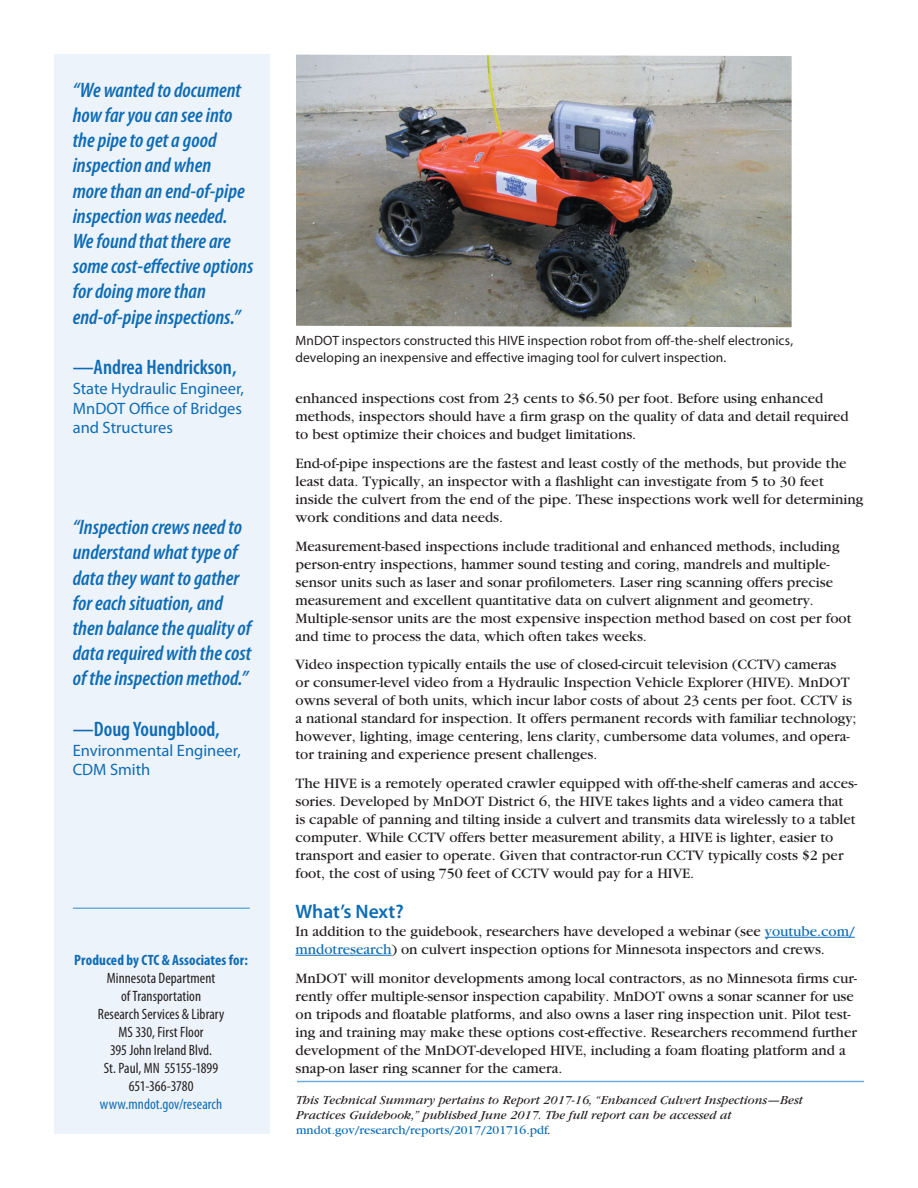
<style>
.page{position:relative;width:918px;height:1188px;background:#fff}
.page>*{position:absolute;margin:0;border:0;box-sizing:border-box;transform-origin:0 0}
.Quote_Blue_Ital{font:italic 600 condensed 21px/25.2px "Myriad Pro";color:#0d6cb6}
.Quote_Name_Credit{font:600 condensed 21px "Myriad Pro";color:#0d6cb6}
.Subhead{font:600 19.5px "Myriad Pro";letter-spacing:-.005em;color:#0d6cb6}
.Quote_Credit_Title{font:16.5px/19.8px "Myriad Pro";color:#0d6cb6;text-align:justify}
.Bullet_points_-_last{font:15px/18px "Garamond";color:#231f20}
.Body_Copy{font:15px/18px "Garamond";color:#231f20}
.Sidebar_contact_name{font:condensed 15px/18px "Myriad Pro";letter-spacing:.005em;color:#231f20;text-align:center}
.Sidebar_contact_name-2{font:condensed 15px/18px "Myriad Pro";letter-spacing:.005em;color:#0d6cb6;text-align:center}
.Sidebar_page_2_subhe{font:700 condensed 15px "Myriad Pro";letter-spacing:.005em;color:#0d6cb6}
.Caption_Left_Justifi{font:13.5px/16.2px "Myriad Pro";letter-spacing:.005em;color:#231f20}
.t1{font:italic 12.75px/15.3px "Garamond";color:#231f20}
.s1{color:#231f20}
.s2{color:#0d6cb6}
.s3{font-style:normal;color:#0d6cb6}
</style>
<div class="page">
<div style="left:54px;top:54px;width:216px;height:1080px;background:#edf3fa"></div>
<hr style="left:765px;top:937px;width:90px;height:1px;background:#0d6cb6">
<hr style="left:296px;top:955px;width:96px;height:1px;background:#0d6cb6">
<hr style="left:297px;top:1081px;width:567px;height:1px;background:#6caddf">
<img style="left:296px;top:55px;width:496px;height:272px">
<hr style="left:73px;top:908px;width:177px;height:1px;background:#6caddf">
<p class="Quote_Blue_Ital" style="left:73px;top:78px;width:182px">“We wanted to document how far you can see into the pipe to get a good inspection and when<br>more than an end-of-pipe inspection was needed.<br>We found that there are some cost-effective options for doing more than end-of-pipe inspections.”</p>
<p class="Quote_Name_Credit" style="left:73px;top:354px;width:165px">—Andrea Hendrickson,</p>
<p class="Quote_Credit_Title" style="left:73px;top:378px;width:173px">State Hydraulic Engineer, MnDOT Office of Bridges and Structures</p>
<p class="Quote_Blue_Ital" style="left:73px;top:515px;width:180px">“Inspection crews need to understand what type of data they want to gather for each situation, and then balance the quality of data required with the cost of the inspection method.”</p>
<p class="Quote_Name_Credit" style="left:73px;top:716px;width:149px">—Doug Youngblood,</p>
<p class="Quote_Credit_Title" style="left:73px;top:740px;width:170px">Environmental Engineer,<br>CDM Smith</p>
<p class="Sidebar_page_2_subhe" style="left:74px;top:950px;width:175px">Produced by CTC &amp; Associates for:</p>
<p class="Sidebar_contact_name" style="left:98px;top:968px;width:128px">Minnesota Department<br>of Transportation<br>Research Services &amp; Library<br>MS 330, First Floor<br>395 John Ireland Blvd.<br>St. Paul, MN 55155-1899</p>
<p class="Sidebar_contact_name-2" style="left:100px;top:1076px;width:124px"><span class="s1">651-366-3780 </span>www.mndot.gov/research</p>
<p class="Caption_Left_Justifi" style="left:296px;top:333px;width:499px">MnDOT inspectors constructed this HIVE inspection robot from off-the-shelf electronics, developing an inexpensive and effective imaging tool for culvert inspection.</p>
<p class="Bullet_points_-_last" style="left:296px;top:389px;width:555px">enhanced inspections cost from 23 cents to $6.50 per foot. Before using enhanced methods, inspectors should have a firm grasp on the quality of data and detail required to best optimize their choices and budget limitations.</p>
<p class="Bullet_points_-_last" style="left:296px;top:454px;width:569px">End-of-pipe inspections are the fastest and least costly of the methods, but provide the least data. Typically, an inspector with a flashlight can investigate from 5 to 30 feet inside the culvert from the end of the pipe. These inspections work well for determining work conditions and data needs.</p>
<p class="Bullet_points_-_last" style="left:296px;top:537px;width:558px">Measurement-based inspections include traditional and enhanced methods, including person-entry inspections, hammer sound testing and coring, mandrels and multiple&shy;sensor units such as laser and sonar profilometers. Laser ring scanning offers precise measurement and excellent quantitative data on culvert alignment and geometry.<br>Multiple-sensor units are the most expensive inspection method based on cost per foot and time to process the data, which often takes weeks.</p>
<p class="Bullet_points_-_last" style="left:296px;top:656px;width:563px">Video inspection typically entails the use of closed-circuit television (CCTV) cameras<br>or consumer-level video from a Hydraulic Inspection Vehicle Explorer (HIVE). MnDOT owns several of both units, which incur labor costs of about 23 cents per foot. CCTV is a national standard for inspection. It offers permanent records with familiar technology; however, lighting, image centering, lens clarity, cumbersome data volumes, and opera&shy;tor training and experience present challenges.</p>
<p class="Bullet_points_-_last" style="left:296px;top:775px;width:563px">The HIVE is a remotely operated crawler equipped with off-the-shelf cameras and acces&shy;sories. Developed by MnDOT District 6, the HIVE takes lights and a video camera that<br>is capable of panning and tilting inside a culvert and transmits data wirelessly to a tablet computer. While CCTV offers better measurement ability, a HIVE is lighter, easier to transport and easier to operate. Given that contractor-run CCTV typically costs $2 per foot, the cost of using 750 feet of CCTV would pay for a HIVE.</p>
<p class="Subhead" style="left:296px;top:899px;width:110px">What’s Next?</p>
<p class="Body_Copy" style="left:296px;top:922px;width:561px">In addition to the guidebook, researchers have developed a webinar (see <span class="s2">youtube.com/ mndotresearch</span>) on culvert inspection options for Minnesota inspectors and crews.</p>
<p class="Bullet_points_-_last" style="left:296px;top:969px;width:563px">MnDOT will monitor developments among local contractors, as no Minnesota firms cur&shy;rently offer multiple-sensor inspection capability. MnDOT owns a sonar scanner for use on tripods and floatable platforms, and also owns a laser ring inspection unit. Pilot test&shy;ing and training may make these options cost-effective. Researchers recommend further development of the MnDOT-developed HIVE, including a foam floating platform and a snap-on laser ring scanner for the camera.</p>
<p class="t1" style="left:296px;top:1092px;width:508px">This Technical Summary pertains to Report 2017-16, “Enhanced Culvert Inspections—Best<br>Practices Guidebook,” published June 2017. The full report can be accessed at <span class="s3">mndot.gov/research/reports/2017/201716.pdf</span>.</p>
</div>
